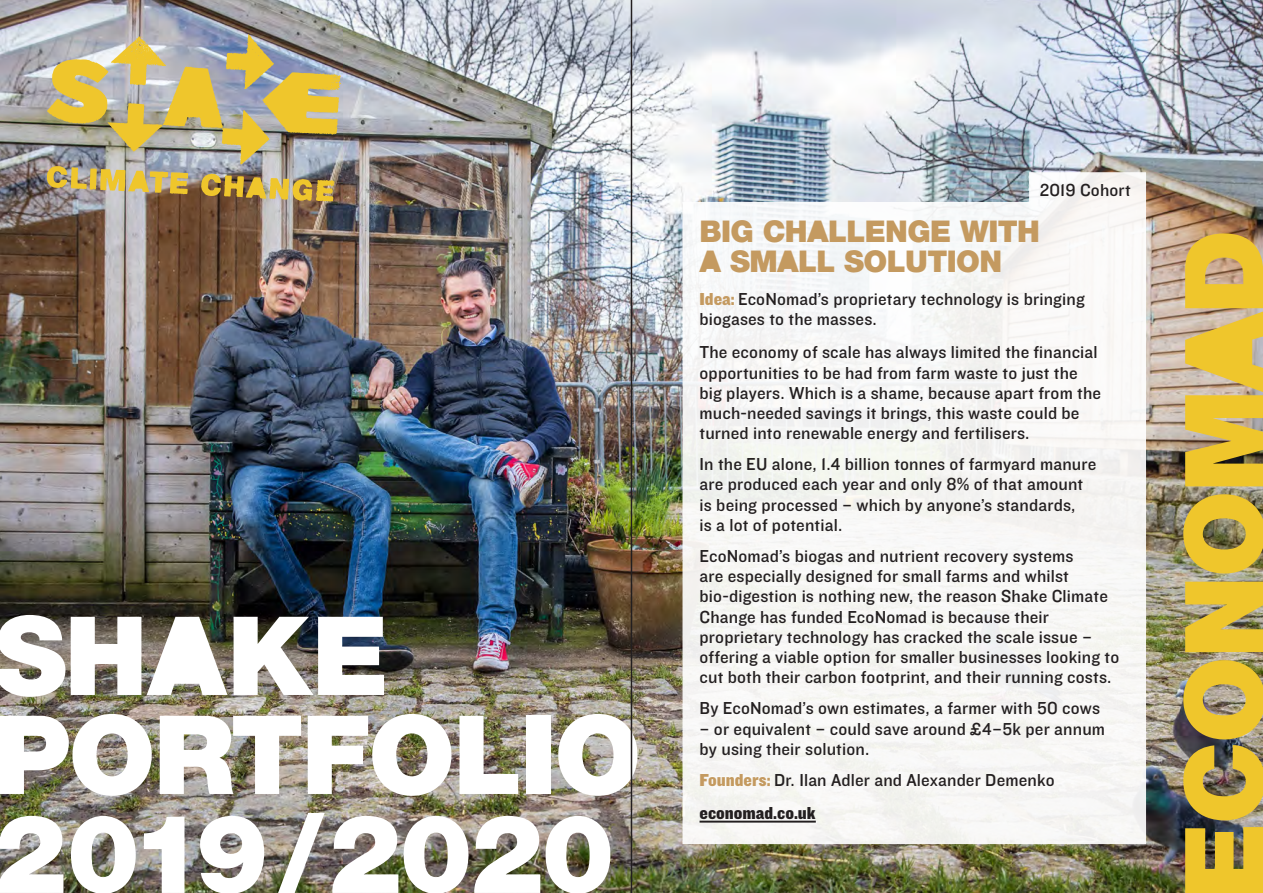
<style>
.page{position:relative;width:1263px;height:893px;background:#fff}
.page>*{position:absolute;margin:0;border:0;box-sizing:border-box;transform-origin:0 0}
.t1{font:900 109.5px/99px "Helvetica Neue LT";letter-spacing:-.02em;color:#fff}
.t2{font:900 30px/30px "Helvetica Neue LT";letter-spacing:-.02em;color:#c49a60}
.t3{font:18px/20.2px "Knockout HTF31 Junior Middlewt";letter-spacing:.01em;color:#231f20}
.t4{font:18px "Knockout HTF71 Full Middlewt";color:#231f20}
.s1{font-family:"Knockout HTF71 Full Middlewt";color:#c49a60}
</style>
<div class="page">
<img style="left:0;top:0;width:1263px;height:893px">
<img style="left:47px;top:34px;width:294px;height:167px">
<svg style="left:1185px;top:827px;width:78px;height:66px;background:#d0ae30"></svg>
<img style="left:1183px;top:745px;width:80px;height:75px">
<img style="left:1183px;top:660px;width:80px;height:79px">
<svg style="left:1185px;top:582px;width:78px;height:70px;background:#ddbb39"></svg>
<img style="left:1183px;top:494px;width:80px;height:80px">
<svg style="left:1185px;top:233px;width:78px;height:253px;background:#deba49"></svg>
<hr style="left:631px;top:0;width:1px;height:893px;background:#231f20">
<div style="left:174px;top:635px;width:30px;height:38px;background:#fff"></div>
<svg style="left:682px;top:172px;width:464px;height:672px;fill:#f6f7f5"></svg>
<hr style="left:699px;top:821px;width:117px;height:2px;background:#231f20">
<div style="left:814px;top:227px;width:8px;height:9px;background:#c49a60"></div>
<div style="left:706px;top:258px;width:8px;height:8px;background:#c49a60"></div>
<div style="left:784px;top:258px;width:8px;height:8px;background:#c49a60"></div>
<p class="t1" style="left:-6px;top:606px;width:649px">SHAKE<br>PORTFOLIO<br>2019/2020</p>
<p class="t3" style="left:1040px;top:181px;width:93px">2019 Cohort</p>
<p class="t2" style="left:699px;top:216px;width:342px">BIG CHALLENGE WITH<br>A SMALL SOLUTION</p>
<p class="t3" style="left:699px;top:289px;width:387px"><span class="s1">Idea:</span> EcoNomad’s proprietary technology is bringing biogases to the masses.</p>
<p class="t3" style="left:699px;top:343px;width:403px">The economy of scale has always limited the financial opportunities to be had from farm waste to just the big players. Which is a shame, because apart from the much-needed savings it brings, this waste could be turned into renewable energy and fertilisers.</p>
<p class="t3" style="left:699px;top:455px;width:398px">In the EU alone, 1.4 billion tonnes of farmyard manure are produced each year and only 8% of that amount is being processed – which by anyone’s standards,<br>is a lot of potential.</p>
<p class="t3" style="left:699px;top:546px;width:421px">EcoNomad’s biogas and nutrient recovery systems<br>are especially designed for small farms and whilst bio-digestion is nothing new, the reason Shake Climate Change has funded EcoNomad is because their proprietary technology has cracked the scale issue – offering a viable option for smaller businesses looking to cut both their carbon footprint, and their running costs.</p>
<p class="t3" style="left:699px;top:699px;width:402px">By EcoNomad’s own estimates, a farmer with 50 cows</p>
<p class="t3" style="left:699px;top:719px;width:407px">– or equivalent – could save around £4–5k per annum by using their solution.</p>
<p class="t3" style="left:699px;top:770px;width:357px"><span class="s1">Founders:</span> Dr. Ilan Adler and Alexander Demenko</p>
<p class="t4" style="left:699px;top:803px;width:118px">economad.co.uk</p>
</div>
